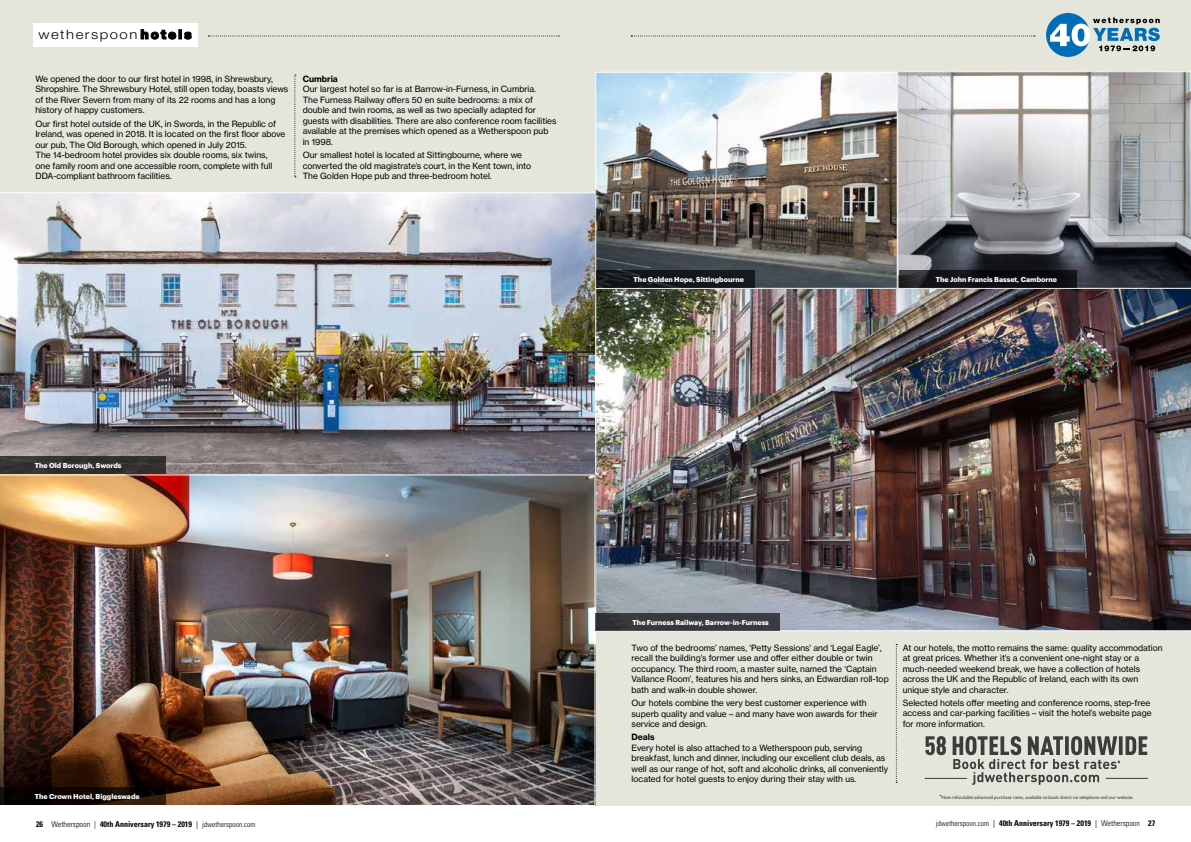
<style>
.page{position:relative;width:1191px;height:842px;background:#fff}
.page>*{position:absolute;margin:0;border:0;box-sizing:border-box;transform-origin:0 0}
.t1{font:300 13px "Helvetica Neue LT Std";letter-spacing:.1em;color:#000;scale:1.15 1}
.t2{font:8.5px/10.5px "N Haas Grotesk TX Pro 55 Rg";color:#000}
.t3{font:8.5px "N Haas Grotesk TX Pro 75 Bd";color:#000}
.t4{font:700 condensed 8px "Univers LT Std";color:#000}
.t5{font:700 7px "Graphik";color:#fff}
.t6{font:5px "Gill Sans";letter-spacing:-.005em;color:#3c3c3b}
.s1{font-weight:900}
.s2{font-weight:300}
.s3{font-weight:400}
.s4{font-weight:300;font-size:7.5px}
</style>
<div class="page">
<div style="left:0;top:0;width:595px;height:806px;background:#e4e6db"></div>
<div style="left:595px;top:0;width:596px;height:806px;background:#e4e6db"></div>
<svg style="left:208px;top:36px;width:351px;height:1px"></svg>
<svg style="left:631px;top:36px;width:404px;height:1px"></svg>
<svg style="left:1046px;top:13px;width:113px;height:44px"></svg>
<div style="left:33px;top:23px;width:165px;height:23px;background:#fff"></div>
<svg style="left:141px;top:29px;width:51px;height:10px"></svg>
<img style="left:0;top:192px;width:595px;height:282px">
<img style="left:597px;top:74px;width:298px;height:213px">
<img style="left:595px;top:289px;width:596px;height:342px">
<div style="left:595px;top:72px;width:302px;height:217px;border:1px solid #fff"></div>
<img style="left:0;top:474px;width:595px;height:332px">
<svg style="left:897px;top:71px;width:294px;height:218px;background:#a7a8ab"></svg>
<svg style="left:895px;top:644px;width:2px;height:139px"></svg>
<svg style="left:294px;top:75px;width:2px;height:102px"></svg>
<div style="left:0;top:456px;width:166px;height:17px;background:#333030"></div>
<svg style="left:0;top:788px;width:166px;height:17px;background:#110803"></svg>
<div style="left:596px;top:613px;width:184px;height:17px;background:#373a3e"></div>
<svg style="left:597px;top:271px;width:158px;height:17px;background:#161a1c"></svg>
<svg style="left:899px;top:270px;width:177px;height:17px;background:#121316"></svg>
<svg style="left:925px;top:736px;width:222px;height:49px"></svg>
<hr style="left:924px;top:778px;width:42px;height:1px;background:#3c3c3b">
<hr style="left:1105px;top:778px;width:43px;height:1px;background:#3c3c3b">
<h1 class="t1" style="left:39px;top:27px;width:135px">wetherspoon<span class="s1">hotels</span></h1>
<p class="t2" style="left:35px;top:73px;width:254px">We opened the door to our first hotel in 1998, in Shrewsbury, Shropshire. The Shrewsbury Hotel, still open today, boasts views of the River Severn from many of its 22 rooms and has a long history of happy customers.</p>
<p class="t2" style="left:35px;top:118px;width:252px">Our first hotel outside of the UK, in Swords, in the Republic of Ireland, was opened in 2018. It is located on the first floor above our pub, The Old Borough, which opened in July 2015.<br>The 14-bedroom hotel provides six double rooms, six twins,<br>one family room and one accessible room, complete with full DDA-compliant bathroom facilities.</p>
<p class="t3" style="left:303px;top:73px;width:37px">Cumbria</p>
<p class="t2" style="left:303px;top:84px;width:255px">Our largest hotel so far is at Barrow-in-Furness, in Cumbria.<br>The Furness Railway offers 50 en suite bedrooms: a mix of double and twin rooms, as well as two specially adapted for guests with disabilities. There are also conference room facilities available at the premises which opened as a Wetherspoon pub in 1998.</p>
<p class="t2" style="left:303px;top:150px;width:230px">Our smallest hotel is located at Sittingbourne, where we converted the old magistrate’s court, in the Kent town, into<br>The Golden Hope pub and three-bedroom hotel.</p>
<p class="t5" style="left:35px;top:460px;width:88px">The Old Borough, Swords</p>
<p class="t5" style="left:35px;top:791px;width:106px">The Crown Hotel, Biggleswade</p>
<p class="t5" style="left:633px;top:274px;width:112px">The Golden Hope, Sittingbourne</p>
<p class="t5" style="left:935px;top:274px;width:123px">The John Francis Basset, Camborne</p>
<p class="t5" style="left:632px;top:617px;width:138px">The Furness Railway, Barrow-in-Furness</p>
<p class="t2" style="left:631px;top:642px;width:259px">Two of the bedrooms’ names, ‘Petty Sessions’ and ‘Legal Eagle’, recall the building’s former use and offer either double or twin occupancy. The third room, a master suite, named the ‘Captain Vallance Room’, features his and hers sinks, an Edwardian roll-top bath and walk-in double shower.</p>
<p class="t2" style="left:631px;top:698px;width:248px">Our hotels combine the very best customer experience with superb quality and value – and many have won awards for their service and design.</p>
<p class="t3" style="left:631px;top:732px;width:25px">Deals</p>
<p class="t2" style="left:631px;top:742px;width:258px">Every hotel is also attached to a Wetherspoon pub, serving breakfast, lunch and dinner, including our excellent club deals, as well as our range of hot, soft and alcoholic drinks, all conveniently located for hotel guests to enjoy during their stay with us.</p>
<p class="t2" style="left:902px;top:642px;width:261px">At our hotels, the motto remains the same: quality accommodation at great prices. Whether it’s a convenient one-night stay or a much-needed weekend break, we have a collection of hotels across the UK and the Republic of Ireland, each with its own unique style and character.</p>
<p class="t2" style="left:902px;top:698px;width:250px">Selected hotels offer meeting and conference rooms, step-free access and car-parking facilities – visit the hotel’s website page for more information.</p>
<p class="t6" style="left:941px;top:794px;width:194px">Non-refundable advanced purchase rates, available to book direct via telephone and our website.</p>
<p class="t4" style="left:36px;top:819px;width:221px">26 <span class="s2">Wetherspoon |</span> 40th Anniversary 1979 – 2019 <span class="s3">|</span> <span class="s4">jdwetherspoon.com</span></p>
<p class="t4" style="left:935px;top:819px;width:221px"><span class="s4">jdwetherspoon.com</span> <span class="s3">|</span> 40th Anniversary 1979 – 2019 <span class="s3">|</span> <span class="s2">Wetherspoon</span> 27</p>
</div>
